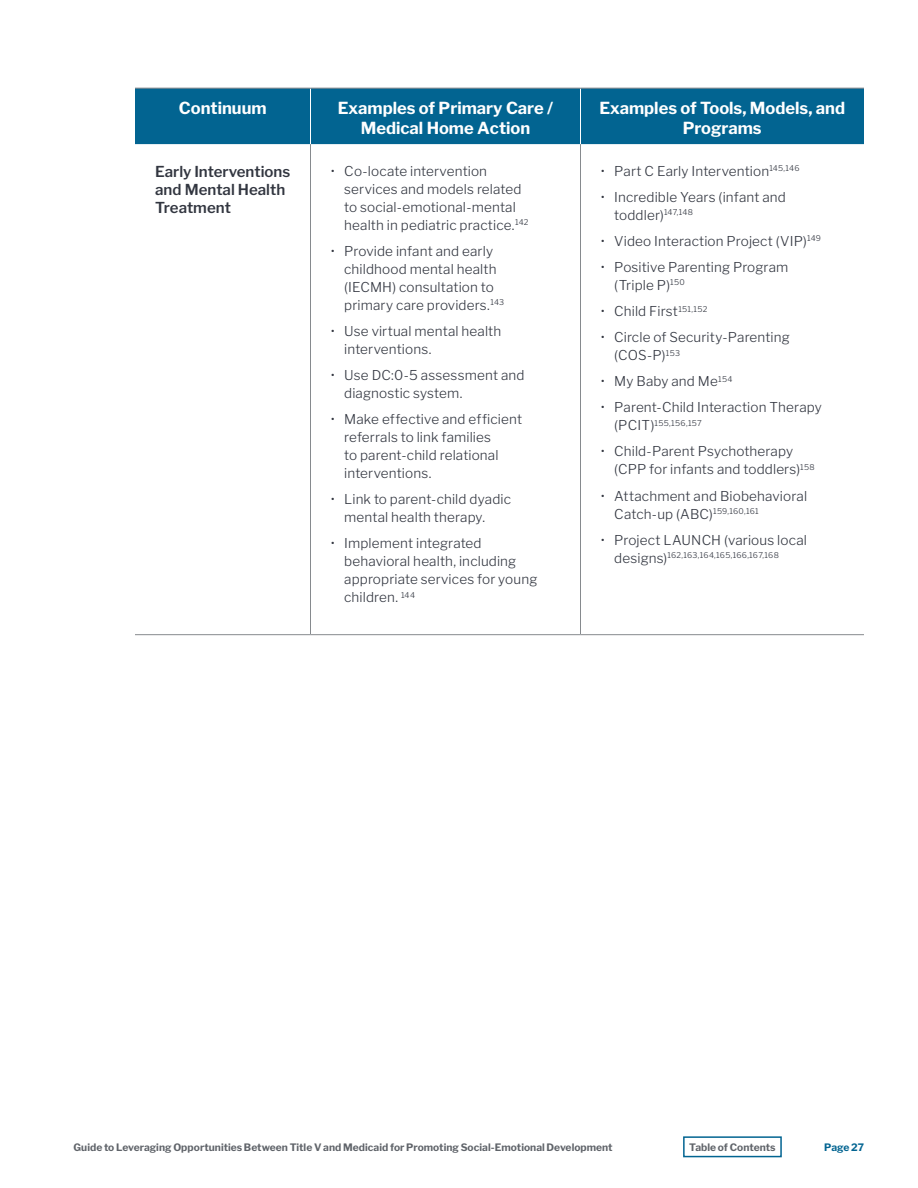
<style>
.page{position:relative;width:918px;height:1188px;background:#fff}
.page>*{position:absolute;margin:0;border:0;box-sizing:border-box;transform-origin:0 0}
.t1{font:700 16.5px/19.8px "Libre Franklin";color:#fff;text-align:center}
.t2{font:600 15px/18px "Libre Franklin";color:#323640}
.t3{font:300 13.5px/18px "Libre Franklin";letter-spacing:.01em;color:#323640}
.t4{font:700 10.2px "Libre Franklin";letter-spacing:.005em;color:#5f6369}
.t5{font:700 10.2px "Libre Franklin";letter-spacing:-.005em;color:#026491}
.t6{font:300 7.8px "Libre Franklin";letter-spacing:.03em;color:#323640}
.s1{font-size:13.5px}
</style>
<div class="page">
<svg style="left:683px;top:1136px;width:99px;height:22px"></svg>
<div style="left:135px;top:89px;width:729px;height:55px;background:#026491"></div>
<hr style="left:310px;top:88px;width:1px;height:56px;background:#fff">
<hr style="left:580px;top:88px;width:1px;height:56px;background:#fff">
<hr style="left:310px;top:144px;width:1px;height:490px;background:#868a8e">
<hr style="left:580px;top:144px;width:1px;height:490px;background:#868a8e">
<hr style="left:135px;top:634px;width:175px;height:1px;background:#868a8e">
<hr style="left:310px;top:634px;width:270px;height:1px;background:#868a8e">
<hr style="left:580px;top:634px;width:284px;height:1px;background:#868a8e">
<hr style="left:135px;top:88px;width:175px;height:1px;background:#868a8e">
<hr style="left:310px;top:88px;width:270px;height:1px;background:#868a8e">
<hr style="left:580px;top:88px;width:284px;height:1px;background:#868a8e">
<p class="t1" style="left:179px;top:98px;width:89px">Continuum</p>
<p class="t1" style="left:338px;top:98px;width:217px">Examples of Primary Care /<br>Medical Home Action</p>
<p class="t1" style="left:599px;top:98px;width:247px">Examples of Tools, Models, and<br>Programs</p>
<p class="t2" style="left:155px;top:163px;width:136px">Early Interventions and Mental Health<br>Treatment</p>
<p class="t3" style="left:344px;top:162px;width:186px;text-indent:-14px">• Co-locate intervention services and models related to social-emotional-mental health in pediatric practice.<sup>142</sup></p>
<p class="t3" style="left:344px;top:242px;width:161px;text-indent:-14px">• Provide infant and early childhood mental health (IECMH) consultation to primary care providers.<sup>143</sup></p>
<p class="t3" style="left:344px;top:322px;width:159px;text-indent:-14px">• Use virtual mental health interventions.</p>
<p class="t3" style="left:344px;top:366px;width:182px;text-indent:-14px">• Use DC:0-5 assessment and diagnostic system.</p>
<p class="t3" style="left:344px;top:410px;width:179px;text-indent:-14px">• Make effective and efficient referrals to link families<br>to parent-child relational interventions.</p>
<p class="t3" style="left:344px;top:490px;width:168px;text-indent:-14px">• Link to parent-child dyadic mental health therapy.</p>
<p class="t3" style="left:344px;top:534px;width:195px;text-indent:-14px">• Implement integrated behavioral health, including appropriate services for young children. <sup>144</sup></p>
<p class="t3" style="left:601px;top:162px;width:200px">• Part C Early Intervention<sup>145,146</sup></p>
<p class="t3" style="left:614px;top:188px;width:173px;text-indent:-14px">• Incredible Years (infant and toddler)<sup>147,148</sup></p>
<p class="t3" style="left:601px;top:232px;width:222px">• Video Interaction Project (VIP)<sup>149</sup></p>
<p class="t3" style="left:614px;top:258px;width:176px;text-indent:-14px">• Positive Parenting Program (Triple P)<sup>150</sup></p>
<p class="t3" style="left:601px;top:302px;width:108px">• Child First<sup>151,152</sup></p>
<p class="t3" style="left:614px;top:328px;width:177px;text-indent:-14px">• Circle of Security-Parenting (COS-P)<sup>153</sup></p>
<p class="t3" style="left:601px;top:372px;width:133px">• My Baby and Me<sup>154</sup></p>
<p class="t3" style="left:601px;top:398px;width:223px">• Parent-Child Interaction Therapy</p>
<p class="t6" style="left:614px;top:418px;width:89px"><span class="s1">(PCIT)</span>155,156,157</p>
<p class="t3" style="left:614px;top:443px;width:202px;text-indent:-14px">• Child-Parent Psychotherapy (CPP for infants and toddlers)<sup>158</sup></p>
<p class="t3" style="left:614px;top:487px;width:194px;text-indent:-14px">• Attachment and Biobehavioral<br>Catch-up (ABC)<sup>159,160,161</sup></p>
<p class="t3" style="left:601px;top:531px;width:208px">• Project LAUNCH (various local</p>
<p class="t6" style="left:614px;top:551px;width:166px"><span class="s1">designs)</span>162,163,164,165,166,167,168</p>
<p class="t4" style="left:73px;top:1141px;width:541px">Guide to Leveraging Opportunities Between Title V and Medicaid for Promoting Social-Emotional Development</p>
<p class="t4" style="left:689px;top:1141px;width:88px">Table of Contents</p>
<p class="t5" style="left:824px;top:1141px;width:41px">Page 27</p>
</div>
